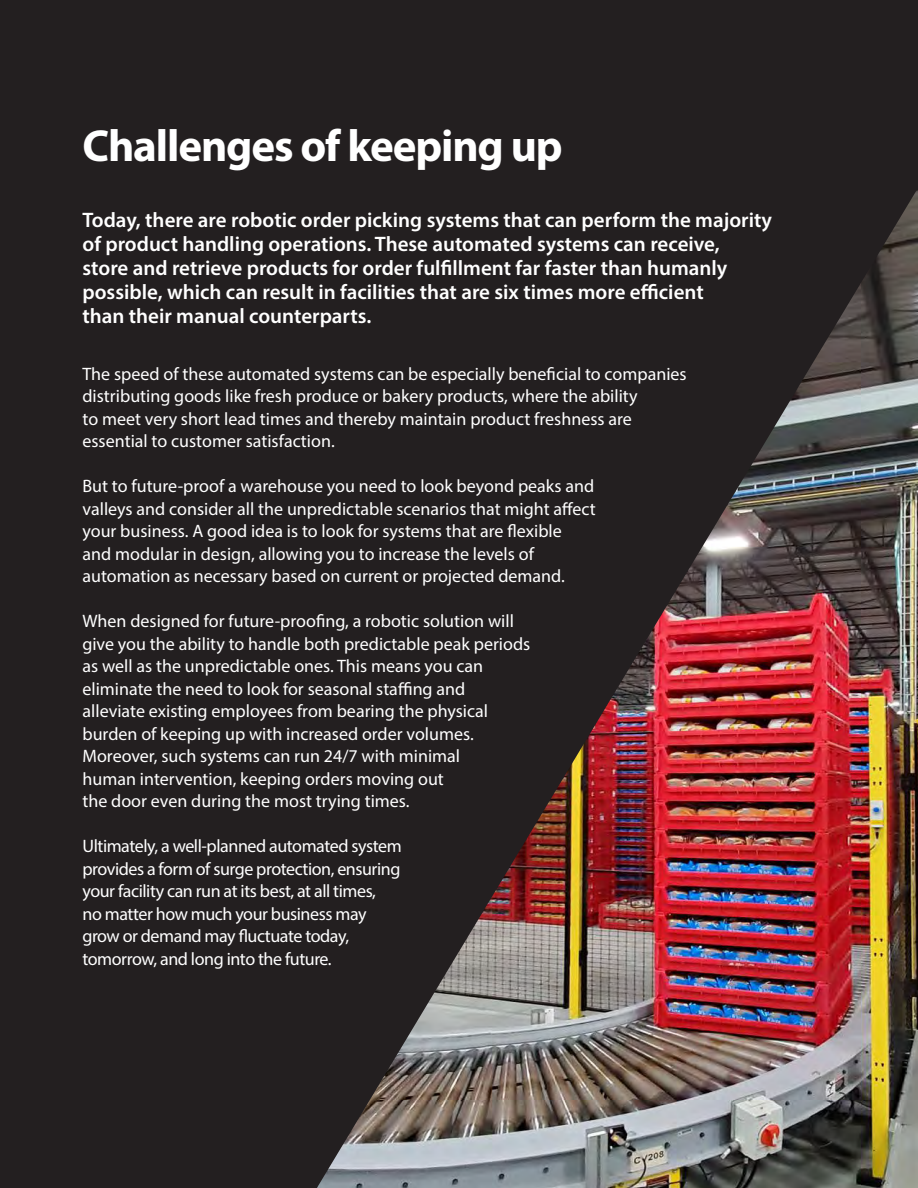
<style>
.page{position:relative;width:918px;height:1188px;background:#231f20}
.page>*{position:absolute;margin:0;border:0;box-sizing:border-box;transform-origin:0 0}
.t1{font:700 45px "Myriad Pro";letter-spacing:-.025em;color:#fff}
.t2{font:600 21px/24px "Myriad Pro";color:#fff}
.t3{font:18px/22.5px "Myriad Pro";color:#fff}
.t4{font:18px/22.5px "Myriad Pro";letter-spacing:-.025em;color:#fff}
</style>
<div class="page">
<img style="left:317px;top:190px;width:601px;height:998px">
<h1 class="t1" style="left:82px;top:116px;width:482px">Challenges of keeping up</h1>
<p class="t2" style="left:82px;top:207px;width:691px">Today, there are robotic order picking systems that can perform the majority of product handling operations. These automated systems can receive,<br>store and retrieve products for order fulfillment far faster than humanly possible, which can result in facilities that are six times more efficient<br>than their manual counterparts.</p>
<p class="t3" style="left:82px;top:362px;width:606px">The speed of these automated systems can be especially beneficial to companies distributing goods like fresh produce or bakery products, where the ability<br>to meet very short lead times and thereby maintain product freshness are essential to customer satisfaction.</p>
<p class="t3" style="left:82px;top:475px;width:515px">But to future-proof a warehouse you need to look beyond peaks and valleys and consider all the unpredictable scenarios that might affect your business. A good idea is to look for systems that are flexible<br>and modular in design, allowing you to increase the levels of automation as necessary based on current or projected demand.</p>
<p class="t3" style="left:82px;top:610px;width:449px">When designed for future-proofing, a robotic solution will give you the ability to handle both predictable peak periods as well as the unpredictable ones. This means you can eliminate the need to look for seasonal staffing and alleviate existing employees from bearing the physical burden of keeping up with increased order volumes.<br>Moreover, such systems can run 24/7 with minimal<br>human intervention, keeping orders moving out<br>the door even during the most trying times.</p>
<p class="t4" style="left:82px;top:835px;width:321px">Ultimately, a well-planned automated system provides a form of surge protection, ensuring your facility can run at its best, at all times,<br>no matter how much your business may grow or demand may fluctuate today, tomorrow, and long into the future.</p>
</div>
